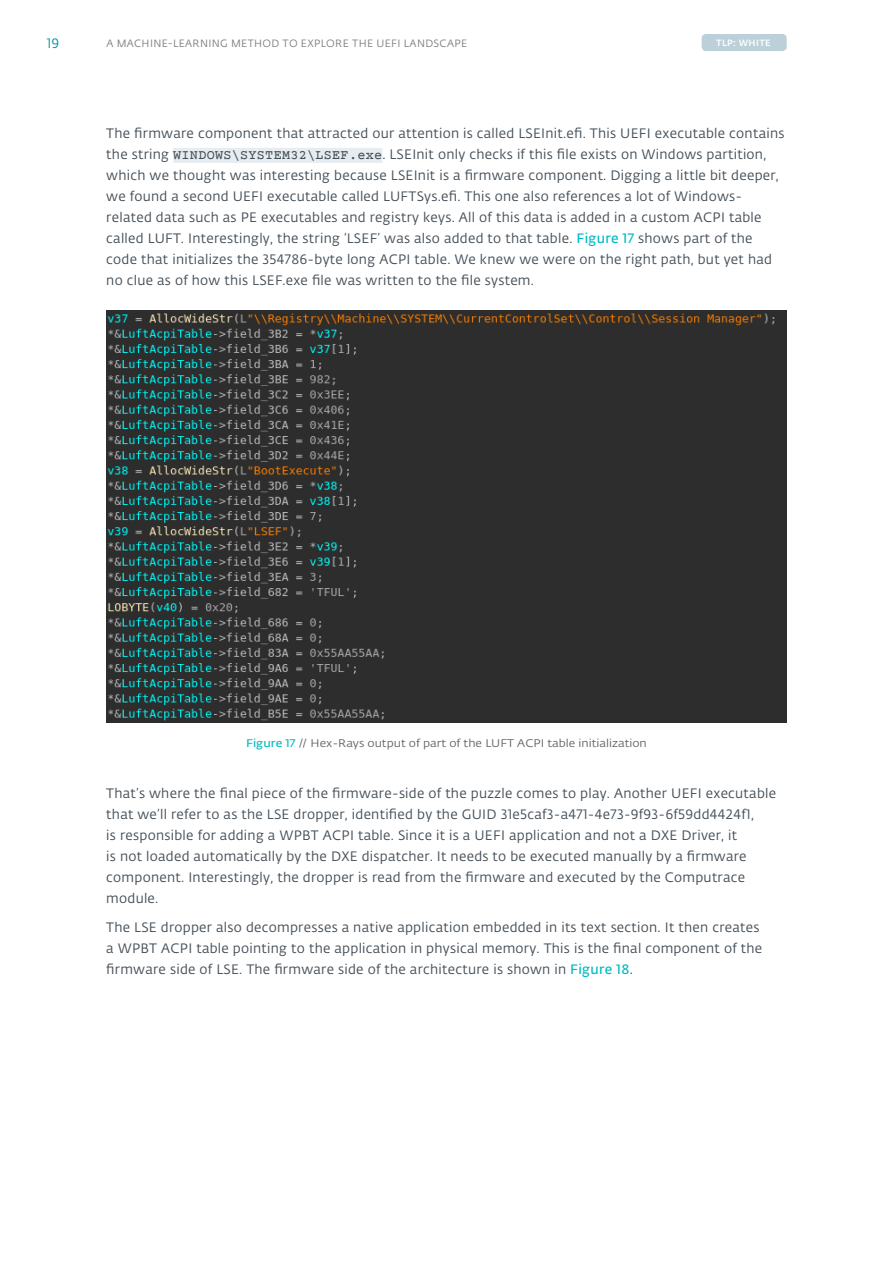
<style>
.page{position:relative;width:893px;height:1263px;background:#fff}
.page>*{position:absolute;margin:0;border:0;box-sizing:border-box;transform-origin:0 0}
.t1{font:13.5px/21px "Fedra Sans Alt Pro Book LF";letter-spacing:.02em;color:#424d56}
.t2{font:13.5px "Fedra Sans Alt Pro Book LF";color:#0096a1}
.Image_Note{font:10.95px "Fedra Sans Alt Pro Book LF";color:#666;scale:1.09 1}
.t3{font:10.5px "Fedra Sans Alt Pro Book LF";letter-spacing:.03em;color:#808080}
.t4{font:9px "Fedra Sans Alt Pro Med LF";letter-spacing:.04em;color:#fff}
.s1{font-family:"Courier Prime"}
.s2{font-family:"Fedra Sans Alt Pro Demi LF";color:#00bbc5}
</style>
<div class="page">
<div style="left:702px;top:34px;width:85px;height:17px;background:#bcd0d9;border-radius:4px"></div>
<div style="left:173px;top:148px;width:209px;height:15px;background:#e6ecf0"></div>
<img style="left:106px;top:310px;width:681px;height:412px">
<p class="t2" style="left:47px;top:34px;width:14px">19</p>
<p class="t3" style="left:106px;top:36px;width:362px">A MACHINE-LEARNING METHOD TO EXPLORE THE UEFI LANDSCAPE</p>
<p class="t4" style="left:716px;top:36px;width:56px">TLP: WHITE</p>
<p class="t1" style="left:106px;top:122px;width:680px">The firmware component that attracted our attention is called LSEInit.efi. This UEFI executable contains the string <span class="s1">WINDOWS\SYSTEM32\LSEF.exe</span>. LSEInit only checks if this file exists on Windows partition, which we thought was interesting because LSEInit is a firmware component. Digging a little bit deeper, we found a second UEFI executable called LUFTSys.efi. This one also references a lot of Windows&shy;related data such as PE executables and registry keys. All of this data is added in a custom ACPI table called LUFT. Interestingly, the string ‘LSEF’ was also added to that table. <span class="s2">Figure 17</span> shows part of the code that initializes the 354786-byte long ACPI table. We knew we were on the right path, but yet had no clue as of how this LSEF.exe file was written to the file system.</p>
<p class="Image_Note" style="left:246px;top:736px;width:369px"><span class="s2">Figure 17</span> // Hex-Rays output of part of the LUFT ACPI table initialization</p>
<p class="t1" style="left:106px;top:782px;width:671px">That’s where the final piece of the firmware-side of the puzzle comes to play. Another UEFI executable that we’ll refer to as the LSE dropper, identified by the GUID 31e5caf3-a471-4e73-9f93-6f59dd4424f1,<br>is responsible for adding a WPBT ACPI table. Since it is a UEFI application and not a DXE Driver, it<br>is not loaded automatically by the DXE dispatcher. It needs to be executed manually by a firmware component. Interestingly, the dropper is read from the firmware and executed by the Computrace module.</p>
<p class="t1" style="left:106px;top:916px;width:657px">The LSE dropper also decompresses a native application embedded in its text section. It then creates a WPBT ACPI table pointing to the application in physical memory. This is the final component of the firmware side of LSE. The firmware side of the architecture is shown in <span class="s2">Figure 18</span>.</p>
</div>
